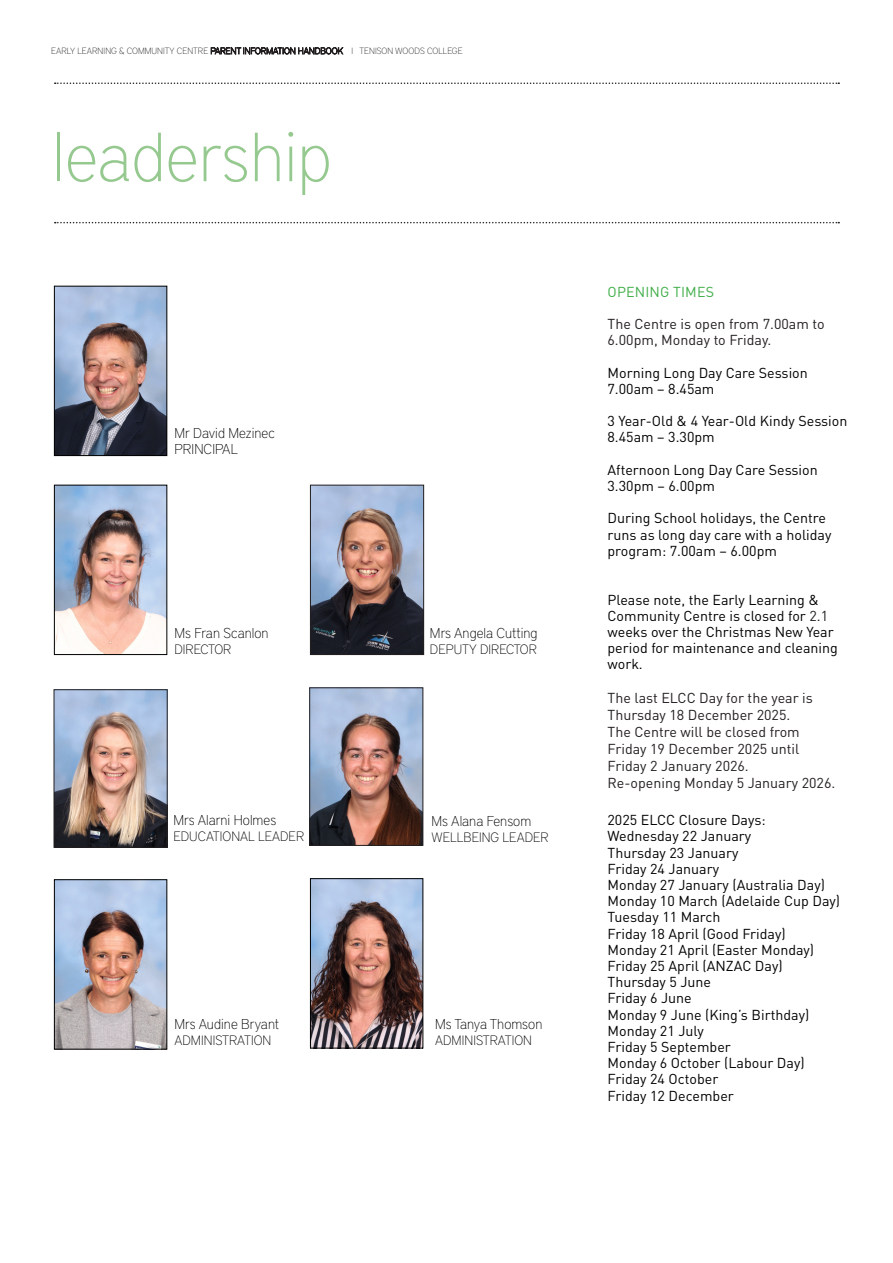
<style>
.page{position:relative;width:893px;height:1263px;background:#fff}
.page>*{position:absolute;margin:0;border:0;box-sizing:border-box;transform-origin:0 0}
.t1{font:100 69px "District Pro";color:#96c98f}
.t2{font:14.25px/16.2px "DIN Pro";color:#000}
.t3{font:14.25px/17.1px "DIN Pro";color:#231f20}
.t4{font:100 14.25px "District Pro";color:#000}
.t5{font:14.25px "DIN Pro";letter-spacing:.01em;color:#40ae49}
.t6{font:100 13.5px "District Pro";color:#000}
.t7{font:100 9px "District Pro";color:#231f20}
.s1{color:#231f20}
</style>
<div class="page">
<svg style="left:55px;top:82px;width:784px;height:2px"></svg>
<svg style="left:55px;top:222px;width:784px;height:1px"></svg>
<img style="left:56px;top:288px;width:109px;height:166px">
<div style="left:54px;top:286px;width:113px;height:170px;border:1px solid #000"></div>
<img style="left:56px;top:487px;width:109px;height:166px">
<div style="left:54px;top:485px;width:113px;height:170px;border:1px solid #000"></div>
<img style="left:56px;top:881px;width:109px;height:166px">
<div style="left:54px;top:879px;width:113px;height:170px;border:1px solid #000"></div>
<img style="left:56px;top:691px;width:110px;height:155px">
<div style="left:54px;top:689px;width:114px;height:159px;border:1px solid #231f20"></div>
<img style="left:312px;top:880px;width:109px;height:166px">
<div style="left:310px;top:878px;width:113px;height:170px;border:1px solid #000"></div>
<img style="left:312px;top:487px;width:110px;height:166px">
<div style="left:310px;top:485px;width:114px;height:170px;border:1px solid #231f20"></div>
<img style="left:311px;top:689px;width:110px;height:155px">
<div style="left:309px;top:687px;width:114px;height:159px;border:1px solid #231f20"></div>
<p class="t7" style="left:51px;top:44px;width:413px">EARLY LEARNING &amp; COMMUNITY CENTRE PARENT INFORMATION HANDBOOK I TENISON WOODS COLLEGE</p>
<p class="t1" style="left:53px;top:108px;width:281px">leadership</p>
<p class="t4" style="left:175px;top:423px;width:102px">Mr David Mezinec</p>
<p class="t4" style="left:175px;top:439px;width:65px">PRINCIPAL</p>
<p class="t4" style="left:175px;top:623px;width:95px">Ms Fran Scanlon</p>
<p class="t6" style="left:175px;top:640px;width:58px">DIRECTOR</p>
<p class="t4" style="left:430px;top:623px;width:109px">Mrs Angela Cutting</p>
<p class="t6" style="left:430px;top:640px;width:108px">DEPUTY DIRECTOR</p>
<p class="t4" style="left:173px;top:809px;width:104px">Mrs Alarni Holmes</p>
<p class="t6" style="left:173px;top:826px;width:132px">EDUCATIONAL LEADER</p>
<p class="t4" style="left:432px;top:811px;width:101px">Ms Alana Fensom</p>
<p class="t6" style="left:432px;top:828px;width:119px">WELLBEING LEADER</p>
<p class="t4" style="left:175px;top:1014px;width:106px">Mrs Audine Bryant</p>
<p class="t6" style="left:175px;top:1031px;width:98px">ADMINISTRATION</p>
<p class="t4" style="left:435px;top:1014px;width:109px">Ms Tanya Thomson</p>
<p class="t6" style="left:435px;top:1031px;width:98px">ADMINISTRATION</p>
<p class="t5" style="left:608px;top:282px;width:108px">OPENING TIMES</p>
<p class="t3" style="left:608px;top:315px;width:219px;line-height:16.2px">The Centre is open from 7.00am to<br>6.00pm, Monday to Friday.</p>
<p class="t2" style="left:608px;top:364px;width:202px">Morning Long Day Care Session</p>
<p class="t2" style="left:608px;top:380px;width:108px">7.00am – 8.45am</p>
<p class="t2" style="left:608px;top:412px;width:241px">3 Year-Old &amp; 4 Year-Old Kindy Session<br>8.45am – 3.30pm</p>
<p class="t2" style="left:608px;top:461px;width:212px">Afternoon Long Day Care Session</p>
<p class="t2" style="left:608px;top:477px;width:109px">3.30pm – 6.00pm</p>
<p class="t2" style="left:608px;top:510px;width:225px">During School holidays, the Centre runs as long day care with a holiday program: 7.00am – 6.00pm</p>
<p class="t2" style="left:608px;top:591px;width:232px">Please note, the Early Learning &amp;<br>Community Centre is closed for <span class="s1">2.1 </span>weeks over the Christmas New Year period for maintenance and cleaning work.</p>
<p class="t3" style="left:608px;top:688px;width:207px">The last ELCC Day for the year is<br>Thursday 18 December 2025.</p>
<p class="t3" style="left:608px;top:722px;width:229px">The Centre will be closed from<br>Friday 19 December 2025 until<br>Friday 2 January 2026.<br>Re-opening Monday 5 January 2026.</p>
<p class="t2" style="left:608px;top:811px;width:160px">2025 ELCC Closure Days:</p>
<p class="t2" style="left:608px;top:828px;width:145px">Wednesday 22 January</p>
<p class="t2" style="left:608px;top:844px;width:132px">Thursday 23 January</p>
<p class="t2" style="left:608px;top:860px;width:113px">Friday 24 January</p>
<p class="t2" style="left:608px;top:876px;width:219px">Monday 27 January (Australia Day)</p>
<p class="t2" style="left:608px;top:892px;width:234px">Monday 10 March (Adelaide Cup Day)</p>
<p class="t2" style="left:608px;top:909px;width:114px">Tuesday 11 March</p>
<p class="t2" style="left:608px;top:925px;width:180px">Friday 18 April (Good Friday)</p>
<p class="t2" style="left:608px;top:941px;width:208px">Monday 21 April (Easter Monday)</p>
<p class="t2" style="left:608px;top:957px;width:177px">Friday 25 April (ANZAC Day)</p>
<p class="t2" style="left:608px;top:973px;width:105px">Thursday 5 June</p>
<p class="t2" style="left:608px;top:990px;width:86px">Friday 6 June</p>
<p class="t2" style="left:608px;top:1006px;width:203px">Monday 9 June (King’s Birthday)</p>
<p class="t2" style="left:608px;top:1022px;width:98px">Monday 21 July</p>
<p class="t2" style="left:608px;top:1038px;width:125px">Friday 5 September</p>
<p class="t2" style="left:608px;top:1054px;width:199px">Monday 6 October (Labour Day)</p>
<p class="t2" style="left:608px;top:1071px;width:112px">Friday 24 October</p>
<p class="t2" style="left:608px;top:1087px;width:128px">Friday 12 December</p>
</div>
